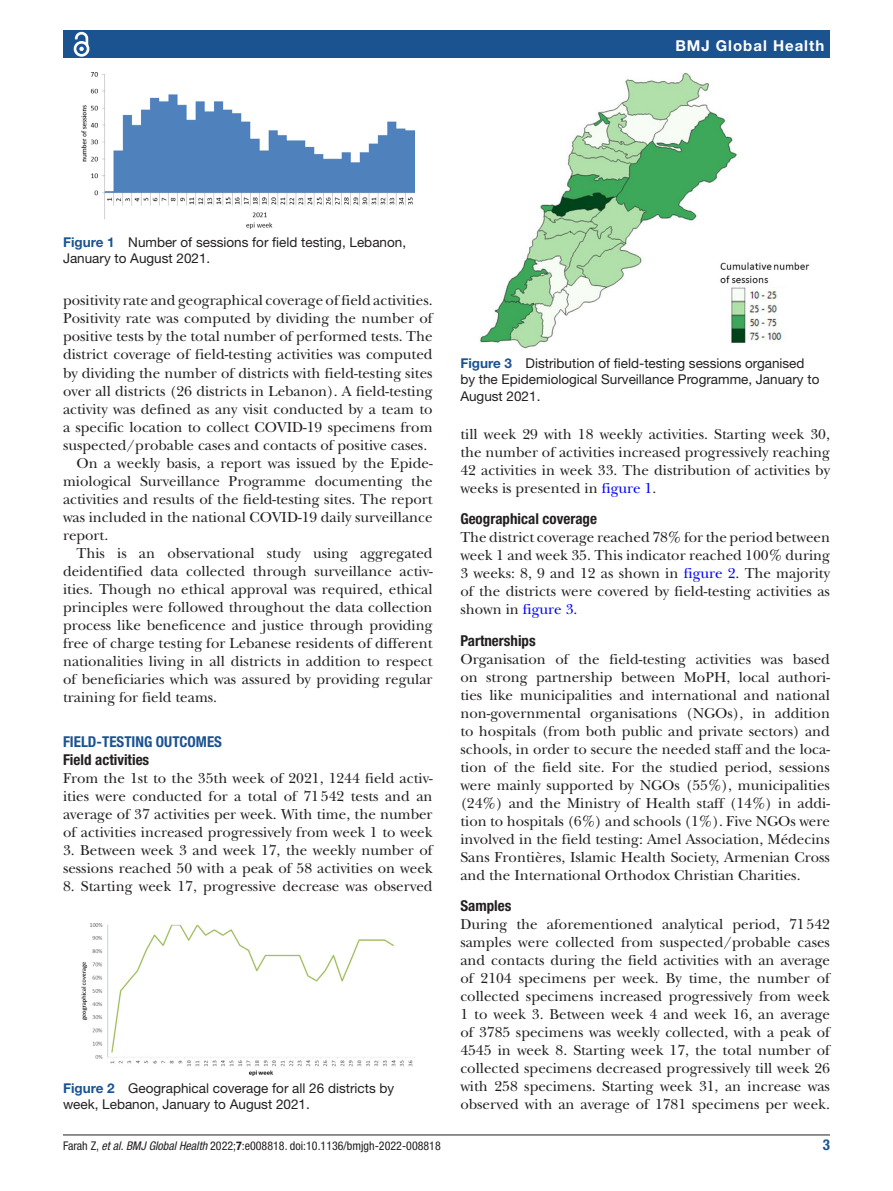
<style>
.page{position:relative;width:893px;height:1191px;background:#fff}
.page>*{position:absolute;margin:0;border:0;box-sizing:border-box;transform-origin:0 0}
.t1{font:15px/18px "New Baskerville";color:#231f20;text-align:justify}
.t2{font:700 condensed 15px "Helvetica Neue LT Std";color:#231f20}
.t3{font:700 condensed 15px "Helvetica Neue LT Std";color:#1b5391}
.t4{font:700 15px "Helvetica Neue LT Std";letter-spacing:.065em;color:#fff}
.t5{font:13.5px/16.2px "Helvetica Neue LT Std";color:#231f20}
.t6{font:condensed 12px "Helvetica Neue LT Std";color:#231f20}
.s1{font-weight:700;color:#1b5391}
.s2{color:#00f}
.s3{font-style:italic}
.s4{font-weight:700}
</style>
<div class="page">
<hr style="left:63px;top:1134px;width:767px;height:1px;background:#231f20">
<div style="left:63px;top:31px;width:767px;height:27px;background:#1b5391"></div>
<svg style="left:73px;top:31px;width:17px;height:26px"></svg>
<img style="left:81px;top:73px;width:333px;height:156px">
<img style="left:81px;top:923px;width:332px;height:152px">
<img style="left:480px;top:73px;width:330px;height:276px">
<p class="t4" style="left:675px;top:36px;width:150px">BMJ Global Health</p>
<p class="t5" style="left:63px;top:233px;width:345px"><span class="s1">Figure 1</span> Number of sessions for field testing, Lebanon,<br>January to August 2021.</p>
<p class="t1" style="left:63px;top:292px;width:371px">positivity rate and geographical coverage of field activities.</p>
<p class="t1" style="left:63px;top:310px;width:371px">Positivity rate was computed by dividing the number of</p>
<p class="t1" style="left:63px;top:328px;width:371px">positive tests by the total number of performed tests. The</p>
<p class="t1" style="left:63px;top:346px;width:371px">district coverage of field-testing activities was computed</p>
<p class="t1" style="left:63px;top:364px;width:371px">by dividing the number of districts with field-testing sites</p>
<p class="t1" style="left:63px;top:382px;width:371px">over all districts (26 districts in Lebanon). A field-testing</p>
<p class="t1" style="left:63px;top:400px;width:371px">activity was defined as any visit conducted by a team to</p>
<p class="t1" style="left:63px;top:418px;width:371px">a specific location to collect COVID-19 specimens from</p>
<p class="t1" style="left:63px;top:436px;width:366px">suspected/probable cases and contacts of positive cases.</p>
<p class="t1" style="left:76px;top:454px;width:358px">On a weekly basis, a report was issued by the Epide-</p>
<p class="t1" style="left:63px;top:472px;width:371px">miological Surveillance Programme documenting the</p>
<p class="t1" style="left:63px;top:490px;width:371px">activities and results of the field-testing sites. The report</p>
<p class="t1" style="left:63px;top:508px;width:371px">was included in the national COVID-19 daily surveillance</p>
<p class="t1" style="left:63px;top:526px;width:47px">report.</p>
<p class="t1" style="left:76px;top:544px;width:358px">This is an observational study using aggregated</p>
<p class="t1" style="left:63px;top:562px;width:371px">deidentified data collected through surveillance activ-</p>
<p class="t1" style="left:63px;top:580px;width:371px">ities. Though no ethical approval was required, ethical</p>
<p class="t1" style="left:63px;top:598px;width:371px">principles were followed throughout the data collection</p>
<p class="t1" style="left:63px;top:616px;width:371px">process like beneficence and justice through providing</p>
<p class="t1" style="left:63px;top:634px;width:371px">free of charge testing for Lebanese residents of different</p>
<p class="t1" style="left:63px;top:652px;width:371px">nationalities living in all districts in addition to respect</p>
<p class="t1" style="left:63px;top:670px;width:371px">of beneficiaries which was assured by providing regular</p>
<p class="t1" style="left:63px;top:688px;width:156px">training for field teams.</p>
<p class="t3" style="left:63px;top:732px;width:161px">FIELD-TESTING OUTCOMES</p>
<p class="t2" style="left:63px;top:750px;width:88px">Field activities</p>
<p class="t1" style="left:63px;top:769px;width:371px">From the 1st to the 35th week of 2021, 1244 field activ&shy;ities were conducted for a total of 71542 tests and an average of 37 activities per week. With time, the number of activities increased progressively from week 1 to week</p>
<p class="t1" style="left:63px;top:841px;width:371px">3. Between week 3 and week 17, the weekly number of sessions reached 50 with a peak of 58 activities on week</p>
<p class="t1" style="left:63px;top:877px;width:371px">8. Starting week 17, progressive decrease was observed</p>
<p class="t5" style="left:63px;top:1080px;width:333px"><span class="s1">Figure 2</span> Geographical coverage for all 26 districts by week, Lebanon, January to August 2021.</p>
<p class="t5" style="left:460px;top:355px;width:361px"><span class="s1">Figure 3</span> Distribution of field-testing sessions organised by the Epidemiological Surveillance Programme, January to<br>August 2021.</p>
<p class="t1" style="left:460px;top:425px;width:371px">till week 29 with 18 weekly activities. Starting week 30, the number of activities increased progressively reaching 42 activities in week 33. The distribution of activities by weeks is presented in <span class="s2">figure 1</span>.</p>
<p class="t2" style="left:460px;top:510px;width:138px">Geographical coverage</p>
<p class="t1" style="left:460px;top:528px;width:371px">The district coverage reached 78% for the period between week 1 and week 35. This indicator reached 100% during 3 weeks: 8, 9 and 12 as shown in <span class="s2">figure 2</span>. The majority of the districts were covered by field-testing activities as shown in <span class="s2">figure 3</span>.</p>
<p class="t2" style="left:460px;top:631px;width:77px">Partnerships</p>
<p class="t1" style="left:460px;top:650px;width:371px">Organisation of the field-testing activities was based on strong partnership between MoPH, local authori&shy;ties like municipalities and international and national non-governmental organisations (NGOs), in addition to hospitals (from both public and private sectors) and schools, in order to secure the needed staff and the loca&shy;tion of the field site. For the studied period, sessions were mainly supported by NGOs (55%), municipalities (24%) and the Ministry of Health staff (14%) in addi&shy;tion to hospitals (6%) and schools (1%). Five NGOs were involved in the field testing: Amel Association, Médecins Sans Frontières, Islamic Health Society, Armenian Cross and the International Orthodox Christian Charities.</p>
<p class="t2" style="left:460px;top:897px;width:53px">Samples</p>
<p class="t1" style="left:460px;top:915px;width:371px">During the aforementioned analytical period, 71542 samples were collected from suspected/probable cases and contacts during the field activities with an average of 2104 specimens per week. By time, the number of collected specimens increased progressively from week 1 to week 3. Between week 4 and week 16, an average of 3785 specimens was weekly collected, with a peak of 4545 in week 8. Starting week 17, the total number of collected specimens decreased progressively till week 26 with 258 specimens. Starting week 31, an increase was observed with an average of 1781 specimens per week.</p>
<p class="t6" style="left:63px;top:1138px;width:379px">Farah Z, <span class="s3">et al</span>. <span class="s3">BMJ Global Health</span> 2022;<span class="s4">7</span>:e008818. doi:10.1136/bmjgh-2022-008818</p>
<p class="t3" style="left:823px;top:1135px;width:9px">3</p>
</div>
